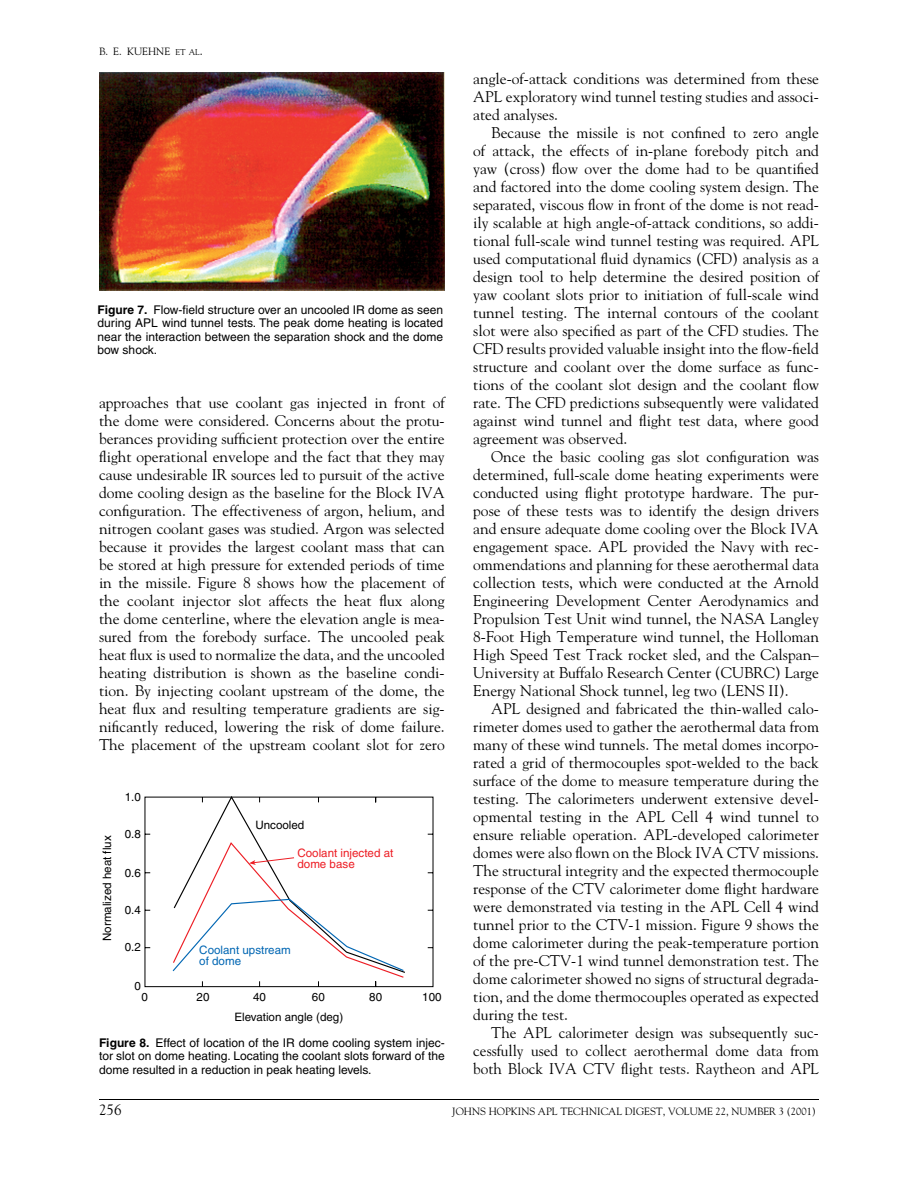
<style>
.page{position:relative;width:918px;height:1188px;background:#fff}
.page>*{position:absolute;margin:0;border:0;box-sizing:border-box;transform-origin:0 0}
.Body_Copy{font:15.45px/18px "Hopkins Goudy";color:#000;text-align:justify}
.t1{font:15px "Hopkins Goudy";color:#000}
.Figure_Caption{font:12px/13.5px "Helvetica";color:#000;text-align:justify}
.t2{font:11.55px "Helvetica";color:#000}
.t3{font:11.55px/11.6px "Helvetica";color:#ed1d24}
.t4{font:11.55px/11.6px "Helvetica";color:#0066b3}
.t5{font:10.5px "Hopkins Goudy";color:#000}
.s1{font-size:8.4px}
.s2{font-size:12px}
.s3{font-weight:700}
</style>
<div class="page">
<hr style="left:99px;top:1099px;width:720px;height:1px;background:#000">
<img style="left:99px;top:72px;width:345px;height:218px">
<svg style="left:144px;top:796px;width:290px;height:191px"></svg>
<svg style="left:171px;top:796px;width:235px;height:183px"></svg>
<p class="t5" style="left:99px;top:45px;width:105px">B. E. KUEHNE <span class="s1">et al</span><span class="s2">.</span></p>
<p class="Figure_Caption" style="left:98px;top:303px;width:347px"><span class="s3">Figure 7.</span> Flow-field structure over an uncooled IR dome as seen during APL wind tunnel tests. The peak dome heating is located near the interaction between the separation shock and the dome bow shock.</p>
<p class="Body_Copy" style="left:99px;top:394px;width:347px">approaches that use coolant gas injected in front of the dome were considered. Concerns about the protu&shy;berances providing sufficient protection over the entire flight operational envelope and the fact that they may cause undesirable IR sources led to pursuit of the active dome cooling design as the baseline for the Block IVA configuration. The effectiveness of argon, helium, and nitrogen coolant gases was studied. Argon was selected because it provides the largest coolant mass that can be stored at high pressure for extended periods of time in the missile. Figure 8 shows how the placement of the coolant injector slot affects the heat flux along the dome centerline, where the elevation angle is mea&shy;sured from the forebody surface. The uncooled peak heat flux is used to normalize the data, and the uncooled heating distribution is shown as the baseline condi&shy;tion. By injecting coolant upstream of the dome, the heat flux and resulting temperature gradients are sig&shy;nificantly reduced, lowering the risk of dome failure.<br>The placement of the upstream coolant slot for zero</p>
<p class="t2" style="left:101px;top:941px;width:107px;rotate:-90deg">Normalized heat flux</p>
<p class="t2" style="left:125px;top:790px;width:18px">1.0</p>
<p class="t2" style="left:125px;top:827px;width:18px">0.8</p>
<p class="t2" style="left:125px;top:866px;width:18px">0.6</p>
<p class="t2" style="left:125px;top:903px;width:18px">0.4</p>
<p class="t2" style="left:125px;top:940px;width:18px">0.2</p>
<p class="t2" style="left:134px;top:979px;width:8px">0</p>
<p class="t2" style="left:255px;top:818px;width:50px">Uncooled</p>
<p class="t3" style="left:297px;top:847px;width:97px">Coolant injected at dome base</p>
<p class="t4" style="left:199px;top:944px;width:93px">Coolant upstream of dome</p>
<p class="t2" style="left:141px;top:990px;width:8px">0</p>
<p class="t2" style="left:197px;top:990px;width:14px">20</p>
<p class="t2" style="left:253px;top:990px;width:14px">40</p>
<p class="t2" style="left:312px;top:990px;width:14px">60</p>
<p class="t2" style="left:369px;top:990px;width:14px">80</p>
<p class="t2" style="left:422px;top:990px;width:21px">100</p>
<p class="t2" style="left:234px;top:1010px;width:110px">Elevation angle (deg)</p>
<p class="Figure_Caption" style="left:99px;top:1036px;width:347px"><span class="s3">Figure 8.</span> Effect of location of the IR dome cooling system injec&shy;tor slot on dome heating. Locating the coolant slots forward of the dome resulted in a reduction in peak heating levels.</p>
<p class="Body_Copy" style="left:473px;top:70px;width:347px">angle-of-attack conditions was determined from these APL exploratory wind tunnel testing studies and associ&shy;ated analyses.</p>
<p class="Body_Copy" style="left:473px;top:124px;width:347px;text-indent:18px">Because the missile is not confined to zero angle of attack, the effects of in-plane forebody pitch and yaw (cross) flow over the dome had to be quantified and factored into the dome cooling system design. The separated, viscous flow in front of the dome is not read&shy;ily scalable at high angle-of-attack conditions, so addi&shy;tional full-scale wind tunnel testing was required. APL used computational fluid dynamics (CFD) analysis as a design tool to help determine the desired position of yaw coolant slots prior to initiation of full-scale wind tunnel testing. The internal contours of the coolant slot were also specified as part of the CFD studies. The CFD results provided valuable insight into the flow-field structure and coolant over the dome surface as func&shy;tions of the coolant slot design and the coolant flow rate. The CFD predictions subsequently were validated against wind tunnel and flight test data, where good agreement was observed.</p>
<p class="Body_Copy" style="left:473px;top:448px;width:347px;text-indent:18px">Once the basic cooling gas slot configuration was determined, full-scale dome heating experiments were conducted using flight prototype hardware. The pur&shy;pose of these tests was to identify the design drivers and ensure adequate dome cooling over the Block IVA engagement space. APL provided the Navy with rec&shy;ommendations and planning for these aerothermal data collection tests, which were conducted at the Arnold Engineering Development Center Aerodynamics and Propulsion Test Unit wind tunnel, the NASA Langley 8-Foot High Temperature wind tunnel, the Holloman High Speed Test Track rocket sled, and the Calspan– University at Buffalo Research Center (CUBRC) Large Energy National Shock tunnel, leg two (LENS II).</p>
<p class="Body_Copy" style="left:473px;top:700px;width:347px;text-indent:18px">APL designed and fabricated the thin-walled calo&shy;rimeter domes used to gather the aerothermal data from many of these wind tunnels. The metal domes incorpo&shy;rated a grid of thermocouples spot-welded to the back surface of the dome to measure temperature during the testing. The calorimeters underwent extensive devel&shy;opmental testing in the APL Cell 4 wind tunnel to ensure reliable operation. APL-developed calorimeter domes were also flown on the Block IVA CTV missions.<br>The structural integrity and the expected thermocouple response of the CTV calorimeter dome flight hardware were demonstrated via testing in the APL Cell 4 wind tunnel prior to the CTV-1 mission. Figure 9 shows the dome calorimeter during the peak-temperature portion of the pre-CTV-1 wind tunnel demonstration test. The dome calorimeter showed no signs of structural degrada&shy;tion, and the dome thermocouples operated as expected during the test.</p>
<p class="Body_Copy" style="left:473px;top:1024px;width:347px;text-indent:18px">The APL calorimeter design was subsequently suc&shy;cessfully used to collect aerothermal dome data from both Block IVA CTV flight tests. Raytheon and APL</p>
<p class="t1" style="left:99px;top:1100px;width:24px">256</p>
<p class="t5" style="left:452px;top:1105px;width:365px">JOHNS HOPKINS APL TECHNICAL DIGEST, VOLUME 22, NUMBER 3 (2001)</p>
</div>
